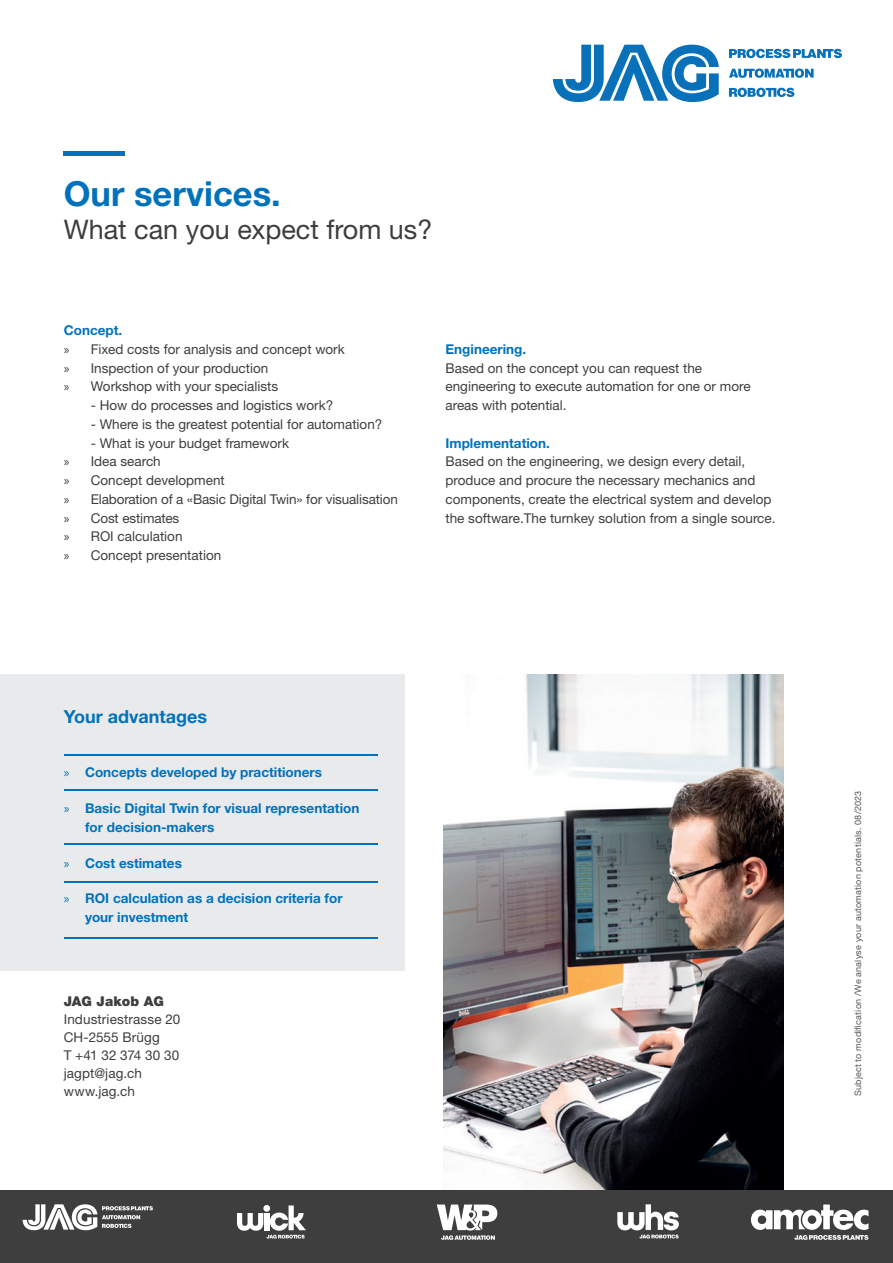
<style>
.page{position:relative;width:893px;height:1263px;background:#fff}
.page>*{position:absolute;margin:0;border:0;box-sizing:border-box;transform-origin:0 0}
.t1{font:700 34.5px "Helvetica Neue LTW1 G";color:#0072bc}
.t2{font:27px "Helvetica Neue LTW1 G";color:#3e3e3f}
.t3{font:700 18px "Helvetica Neue LTW1 G";color:#0072bc}
.t4{font:13.5px/18.8px "Helvetica Neue LTW1 G";color:#3e3e3f}
.t5{font:700 13.5px/18.8px "Helvetica Neue LTW1 G";color:#0072bc}
.t6{font:900 13.5px "Helvetica Neue LTW1 G";letter-spacing:-.005em;color:#3e3e3f}
.t7{font:9px "Helvetica Neue LTW1 G";letter-spacing:.025em;color:#54565c}
.s1{font-weight:700;color:#0072bc}
.s2{font-family:"Myriad Pro"}
.s3{font-family:"Myriad Pro";font-weight:400}
</style>
<div class="page">
<img style="left:444px;top:674px;width:339px;height:517px">
<hr style="left:64px;top:151px;width:61px;height:4px;background:#0072bc">
<div style="left:0;top:675px;width:405px;height:296px;background:#e9eaeb"></div>
<hr style="left:64px;top:754px;width:314px;height:1px;background:#0072bc">
<hr style="left:64px;top:790px;width:314px;height:1px;background:#0072bc">
<hr style="left:64px;top:844px;width:314px;height:1px;background:#0072bc">
<hr style="left:64px;top:937px;width:314px;height:1px;background:#0072bc">
<hr style="left:64px;top:881px;width:314px;height:1px;background:#0072bc">
<div style="left:0;top:1191px;width:893px;height:72px;background:#3e3e3f"></div>
<svg style="left:237px;top:1205px;width:69px;height:33px"></svg>
<svg style="left:437px;top:1204px;width:60px;height:36px"></svg>
<svg style="left:617px;top:1204px;width:62px;height:34px"></svg>
<svg style="left:751px;top:1204px;width:117px;height:36px"></svg>
<svg style="left:23px;top:1204px;width:130px;height:26px"></svg>
<svg style="left:553px;top:45px;width:166px;height:57px"></svg>
<svg style="left:729px;top:49px;width:113px;height:9px"></svg>
<svg style="left:729px;top:68px;width:85px;height:10px"></svg>
<svg style="left:729px;top:88px;width:65px;height:9px"></svg>
<h1 class="t1" style="left:64px;top:172px;width:219px">Our services.</h1>
<h2 class="t2" style="left:64px;top:213px;width:370px">What can you expect from us?</h2>
<p class="t4" style="left:64px;top:321px;width:283px"><span class="s1">Concept.<br></span><span class="s2">»</span> Fixed costs for analysis and concept work <span class="s2">»</span> Inspection of your production<br><span class="s2">»</span> Workshop with your specialists</p>
<p class="t4" style="left:91px;top:396px;width:244px">- How do processes and logistics work?</p>
<p class="t4" style="left:91px;top:414px;width:293px">- Where is the greatest potential for automation?</p>
<p class="t4" style="left:64px;top:433px;width:336px;text-indent:27px">- What is your budget framework<br><span class="s2">»</span> Idea search<br><span class="s2">»</span> Concept development<br><span class="s2">»</span> Elaboration of a «Basic Digital Twin» for visualisation <span class="s2">»</span> Cost estimates<br><span class="s2">»</span> ROI calculation<br><span class="s2">»</span> Concept presentation</p>
<p class="t5" style="left:445px;top:339px;width:82px">Engineering.</p>
<p class="t4" style="left:445px;top:358px;width:307px">Based on the concept you can request the engineering to execute automation for one or more areas with potential.</p>
<p class="t5" style="left:445px;top:433px;width:106px">Implementation.</p>
<p class="t4" style="left:445px;top:452px;width:332px">Based on the engineering, we design every detail, produce and procure the necessary mechanics and components, create the electrical system and develop the software.The turnkey solution from a single source.</p>
<h3 class="t3" style="left:64px;top:706px;width:145px">Your advantages</h3>
<p class="t5" style="left:64px;top:763px;width:260px"><span class="s3">»</span> Concepts developed by practitioners</p>
<p class="t5" style="left:85px;top:799px;width:276px;text-indent:-21px"><span class="s3">»</span> Basic Digital Twin for visual representation for decision-makers</p>
<p class="t5" style="left:64px;top:853px;width:120px"><span class="s3">»</span> Cost estimates</p>
<p class="t5" style="left:85px;top:889px;width:259px;text-indent:-21px"><span class="s3">»</span> ROI calculation as a decision criteria for your investment</p>
<p class="t6" style="left:64px;top:993px;width:102px">JAG Jakob AG</p>
<p class="t4" style="left:64px;top:1010px;width:118px;line-height:18px">Industriestrasse 20<br>CH-2555 Brügg<br>T +41 32 374 30 30 jagpt@jag.ch www.jag.ch</p>
<p class="t7" style="left:852px;top:1096px;width:307px;rotate:-90deg">Subject to modification /We analyse your automation potentials. 08/2023</p>
</div>
